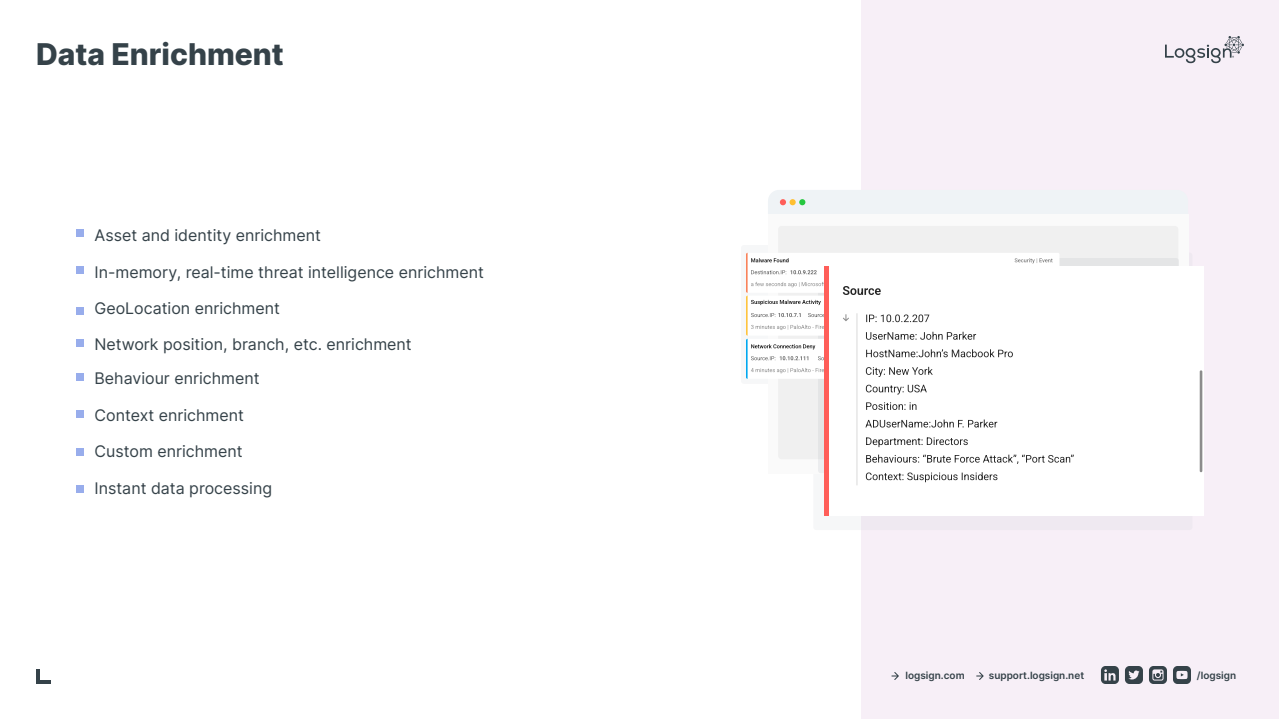
<style>
.page{position:relative;width:1280px;height:720px;background:#fff}
.page>*{position:absolute;margin:0;border:0;box-sizing:border-box;transform-origin:0 0}
.t1{font:800 30px "Inter";color:#354249}
.t2{font:16px/34.7px "Inter";color:#354249}
.t3{font:600 10px "Inter";color:#354249}
</style>
<div class="page">
<div style="left:862px;top:0;width:418px;height:720px;background:#f7eff7"></div>
<svg style="left:1165px;top:36px;width:79px;height:27px"></svg>
<svg style="left:892px;top:672px;width:7px;height:8px"></svg>
<svg style="left:976px;top:672px;width:8px;height:8px"></svg>
<svg style="left:1173px;top:666px;width:18px;height:18px"></svg>
<svg style="left:1125px;top:666px;width:18px;height:18px"></svg>
<svg style="left:1101px;top:666px;width:18px;height:18px"></svg>
<svg style="left:1149px;top:666px;width:18px;height:18px"></svg>
<hr style="left:36px;top:680px;width:15px;height:4px;background:#354249">
<hr style="left:36px;top:669px;width:4px;height:15px;background:#354249">
<div style="left:76px;top:229px;width:8px;height:8px;background:#98adec"></div>
<div style="left:76px;top:307px;width:8px;height:8px;background:#98adec"></div>
<div style="left:76px;top:339px;width:8px;height:8px;background:#98adec"></div>
<div style="left:76px;top:373px;width:8px;height:8px;background:#98adec"></div>
<div style="left:76px;top:266px;width:8px;height:8px;background:#98adec"></div>
<div style="left:76px;top:410px;width:8px;height:8px;background:#98adec"></div>
<div style="left:76px;top:448px;width:8px;height:8px;background:#98adec"></div>
<div style="left:76px;top:485px;width:8px;height:8px;background:#98adec"></div>
<div style="left:813px;top:253px;width:380px;height:277px;background:linear-gradient(to right,#f2eff4,#eee6f0);border-radius:3px"></div>
<div style="left:768px;top:190px;width:94px;height:24px;background:#eff3f6"></div>
<div style="left:768px;top:214px;width:420px;height:259px;background:#fafafa"></div>
<div style="left:778px;top:226px;width:400px;height:75px;background:#f0f0f0;border-radius:4px"></div>
<div style="left:824px;top:267px;width:379px;height:249px;background:#fff"></div>
<hr style="left:824px;top:267px;width:4px;height:249px;background:#ff5e59">
<hr style="left:856px;top:313px;width:1px;height:172px;background:#d9d9d9">
<svg style="left:746px;top:253px;width:328px;height:229px"></svg>
<hr style="left:1200px;top:370px;width:2px;height:102px;background:#8c8c8c">
<h1 class="t1" style="left:36px;top:32px;width:249px">Data Enrichment</h1>
<p class="t2" style="left:95px;top:218px;width:228px">Asset and identity enrichment</p>
<p class="t2" style="left:95px;top:254px;width:391px">In-memory, real-time threat intelligence enrichment</p>
<p class="t2" style="left:95px;top:290px;width:187px">GeoLocation enrichment</p>
<p class="t2" style="left:95px;top:326px;width:319px">Network position, branch, etc. enrichment<br>Behaviour enrichment</p>
<p class="t2" style="left:95px;top:397px;width:151px">Context enrichment</p>
<p class="t2" style="left:95px;top:434px;width:150px">Custom enrichment</p>
<p class="t2" style="left:95px;top:471px;width:179px">Instant data processing</p>
<p class="t3" style="left:906px;top:668px;width:61px">logsign.com</p>
<p class="t3" style="left:989px;top:668px;width:97px">support.logsign.net</p>
<p class="t3" style="left:1197px;top:668px;width:41px">/logsign</p>
</div>
